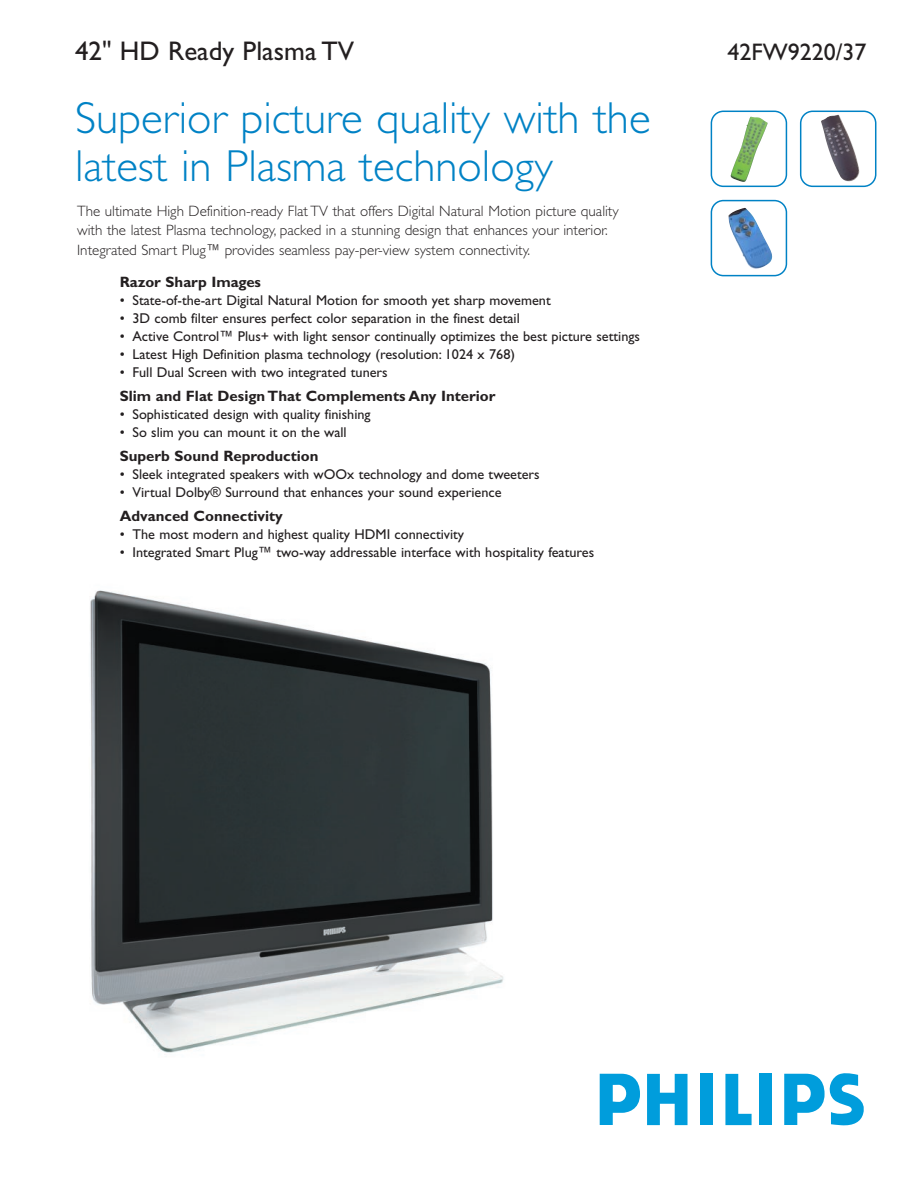
<style>
.page{position:relative;width:918px;height:1188px;background:#fff}
.page>*{position:absolute;margin:0;border:0;box-sizing:border-box;transform-origin:0 0}
.t1{font:300 45px/48px "Gill Sans";color:#0082c5}
.t2{font:27px "Gill Sans";color:#231f20}
.t3{font:24px "Gill Sans";color:#231f20}
.t4{font:300 15px/19.5px "Gill Sans";color:#231f20}
.t5{font:700 15px "Gill Sans";color:#231f20}
.t6{font:14.25px "Gill Sans";color:#231f20}
</style>
<div class="page">
<img style="left:90px;top:590px;width:414px;height:463px">
<svg style="left:647px;top:1074px;width:41px;height:51px"></svg>
<div style="left:700px;top:1074px;width:13px;height:51px;background:#009ddc"></div>
<svg style="left:725px;top:1074px;width:27px;height:51px"></svg>
<div style="left:759px;top:1074px;width:13px;height:51px;background:#009ddc"></div>
<svg style="left:600px;top:1074px;width:40px;height:51px"></svg>
<svg style="left:784px;top:1073px;width:80px;height:53px"></svg>
<svg style="left:711px;top:111px;width:76px;height:76px"></svg>
<svg style="left:800px;top:111px;width:76px;height:76px"></svg>
<svg style="left:711px;top:200px;width:76px;height:76px"></svg>
<h2 class="t2" style="left:75px;top:42px;width:280px">42" HD Ready Plasma TV</h2>
<h3 class="t3" style="left:728px;top:44px;width:141px">42FW9220/37</h3>
<h1 class="t1" style="left:75px;top:99px;width:577px">Superior picture quality with the latest in Plasma technology</h1>
<p class="t4" style="left:77px;top:203px;width:543px">The ultimate High Definition-ready Flat TV that offers Digital Natural Motion picture quality with the latest Plasma technology, packed in a stunning design that enhances your interior.<br>Integrated Smart Plug™ provides seamless pay-per-view system connectivity.</p>
<p class="t5" style="left:120px;top:277px;width:143px">Razor Sharp Images</p>
<p class="t6" style="left:120px;top:295px;width:433px">• State-of-the-art Digital Natural Motion for smooth yet sharp movement</p>
<p class="t6" style="left:120px;top:313px;width:402px">• 3D comb filter ensures perfect color separation in the finest detail</p>
<p class="t6" style="left:120px;top:331px;width:522px">• Active Control™ Plus+ with light sensor continually optimizes the best picture settings</p>
<p class="t6" style="left:120px;top:349px;width:397px">• Latest High Definition plasma technology (resolution: 1024 x 768)</p>
<p class="t6" style="left:120px;top:367px;width:270px">• Full Dual Screen with two integrated tuners</p>
<p class="t5" style="left:120px;top:391px;width:377px">Slim and Flat Design That Complements Any Interior</p>
<p class="t6" style="left:120px;top:409px;width:252px">• Sophisticated design with quality finishing</p>
<p class="t6" style="left:120px;top:427px;width:229px">• So slim you can mount it on the wall</p>
<p class="t5" style="left:120px;top:451px;width:200px">Superb Sound Reproduction</p>
<p class="t6" style="left:120px;top:469px;width:421px">• Sleek integrated speakers with wOOx technology and dome tweeters</p>
<p class="t6" style="left:120px;top:487px;width:383px">• Virtual Dolby® Surround that enhances your sound experience</p>
<p class="t5" style="left:120px;top:511px;width:165px">Advanced Connectivity</p>
<p class="t6" style="left:120px;top:529px;width:346px">• The most modern and highest quality HDMI connectivity</p>
<p class="t6" style="left:120px;top:547px;width:476px">• Integrated Smart Plug™ two-way addressable interface with hospitality features</p>
</div>
